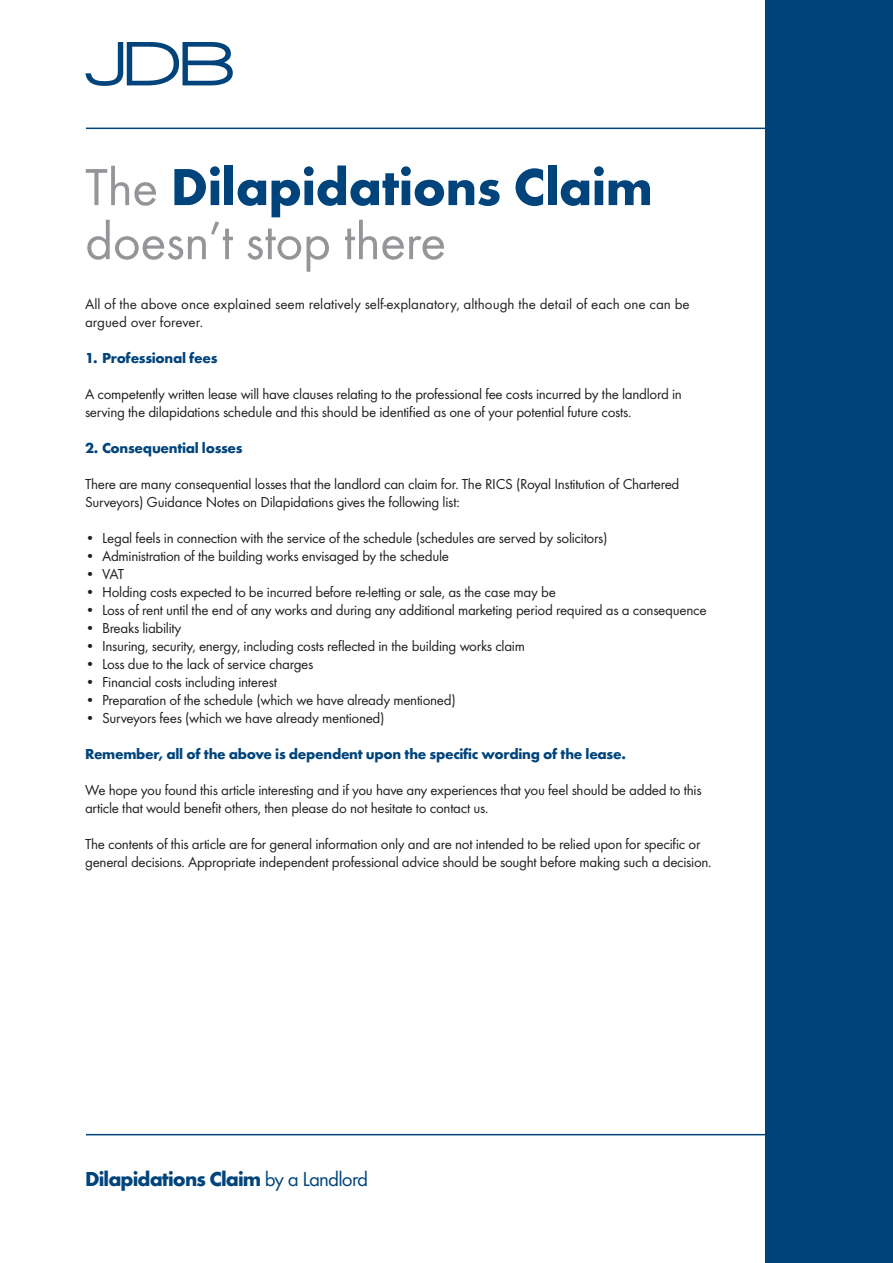
<style>
.page{position:relative;width:893px;height:1263px;background:#fff}
.page>*{position:absolute;margin:0;border:0;box-sizing:border-box;transform-origin:0 0}
.t1{font:700 54px "Futura T";letter-spacing:-.01em;color:#00447b}
.t2{font:54px "Futura T";letter-spacing:-.01em;color:#939598}
.t3{font:700 21px "Futura T";letter-spacing:-.04em;color:#00447b}
.t4{font:15px/18px "Futura T";letter-spacing:-.02em;color:#231f20}
.t5{font:15px/18px "Futura T";color:#231f20}
.t6{font:700 15px "Futura T";letter-spacing:-.02em;color:#00447b}
.s1{font-weight:400;color:#939598}
.s2{font-weight:400}
</style>
<div class="page">
<div style="left:765px;top:0;width:128px;height:1263px;background:#00447b"></div>
<img style="left:85px;top:43px;width:148px;height:42px">
<p class="t1" style="left:85px;top:155px;width:569px"><span class="s1">The</span> Dilapidations Claim</p>
<p class="t2" style="left:85px;top:210px;width:363px">doesn’t stop there</p>
<p class="t5" style="left:85px;top:295px;width:606px">All of the above once explained seem relatively self-explanatory, although the detail of each one can be argued over forever.</p>
<p class="t6" style="left:85px;top:349px;width:134px">1. Professional fees</p>
<p class="t4" style="left:85px;top:385px;width:598px">A competently written lease will have clauses relating to the professional fee costs incurred by the landlord in serving the dilapidations schedule and this should be identified as one of your potential future costs.</p>
<p class="t6" style="left:85px;top:439px;width:159px">2. Consequential losses</p>
<p class="t4" style="left:85px;top:475px;width:596px">There are many consequential losses that the landlord can claim for. The RICS (Royal Institution of Chartered<br>Surveyors) Guidance Notes on Dilapidations gives the following list:</p>
<p class="t4" style="left:85px;top:529px;width:524px">• Legal feels in connection with the service of the schedule (schedules are served by solicitors)</p>
<p class="t4" style="left:85px;top:547px;width:366px">• Administration of the building works envisaged by the schedule</p>
<p class="t4" style="left:85px;top:565px;width:41px">• VAT</p>
<p class="t4" style="left:85px;top:583px;width:472px">• Holding costs expected to be incurred before re-letting or sale, as the case may be</p>
<p class="t4" style="left:85px;top:601px;width:623px">• Loss of rent until the end of any works and during any additional marketing period required as a consequence</p>
<p class="t4" style="left:85px;top:619px;width:98px">• Breaks liability</p>
<p class="t4" style="left:85px;top:637px;width:441px">• Insuring, security, energy, including costs reflected in the building works claim</p>
<p class="t4" style="left:85px;top:655px;width:230px">• Loss due to the lack of service charges</p>
<p class="t4" style="left:85px;top:673px;width:193px">• Financial costs including interest</p>
<p class="t4" style="left:85px;top:691px;width:372px">• Preparation of the schedule (which we have already mentioned)</p>
<p class="t4" style="left:85px;top:709px;width:301px">• Surveyors fees (which we have already mentioned)</p>
<p class="t6" style="left:85px;top:745px;width:542px">Remember, all of the above is dependent upon the specific wording of the lease.</p>
<p class="t4" style="left:85px;top:781px;width:618px">We hope you found this article interesting and if you have any experiences that you feel should be added to this article that would benefit others, then please do not hesitate to contact us.</p>
<p class="t4" style="left:85px;top:835px;width:628px">The contents of this article are for general information only and are not intended to be relied upon for specific or general decisions. Appropriate independent professional advice should be sought before making such a decision.</p>
<p class="t3" style="left:85px;top:1166px;width:285px">Dilapidations Claim <span class="s2">by a Landlord</span></p>
</div>
